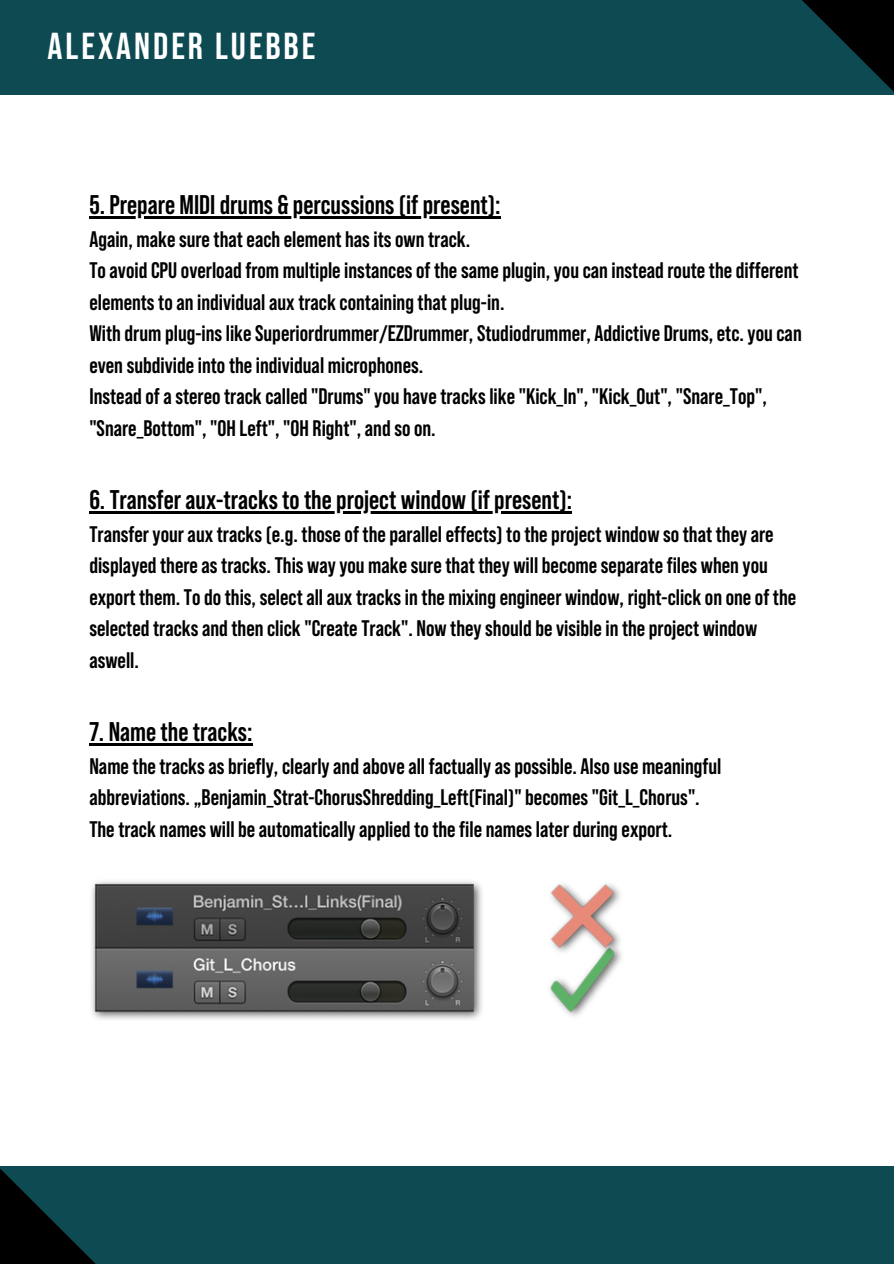
<style>
.page{position:relative;width:894px;height:1264px;background:#fff}
.page>*{position:absolute;margin:0;border:0;box-sizing:border-box;transform-origin:0 0}
.t1{font:700 37.5px "Bebas Neue Pro";letter-spacing:.08em;color:#fff}
.t2{font:700 27px "Bebas Neue Pro";color:#000}
.t3{font:700 22.5px/31.5px "Bebas Neue Pro";color:#000}
</style>
<div class="page">
<div style="left:0;top:1166px;width:893px;height:97px;background:#0e4a52"></div>
<div style="left:0;top:0;width:893px;height:95px;background:#0e4a52"></div>
<svg style="left:802px;top:0;width:91px;height:91px"></svg>
<svg style="left:0;top:1168px;width:95px;height:95px"></svg>
<hr style="left:89px;top:216px;width:411px;height:3px;background:#000">
<hr style="left:89px;top:511px;width:21px;height:2px;background:#000">
<hr style="left:110px;top:511px;width:462px;height:2px;background:#000">
<hr style="left:89px;top:743px;width:20px;height:2px;background:#000">
<hr style="left:109px;top:743px;width:143px;height:2px;background:#000">
<img style="left:91px;top:881px;width:531px;height:139px">
<p class="t1" style="left:48px;top:22px;width:269px">ALEXANDER LUEBBE</p>
<p class="t2" style="left:89px;top:187px;width:412px">5. Prepare MIDI drums &amp; percussions (if present):</p>
<h1 class="t3" style="left:89px;top:222px;width:382px">Again, make sure that each element has its own track.</h1>
<p class="t3" style="left:89px;top:253px;width:710px">To avoid CPU overload from multiple instances of the same plugin, you can instead route the different elements to an individual aux track containing that plug-in.</p>
<p class="t3" style="left:89px;top:316px;width:713px">With drum plug-ins like Superiordrummer/EZDrummer, Studiodrummer, Addictive Drums, etc. you can even subdivide into the individual microphones.</p>
<p class="t3" style="left:89px;top:379px;width:679px">Instead of a stereo track called "Drums" you have tracks like "Kick_In", "Kick_Out", "Snare_Top", "Snare_Bottom", "OH Left", "OH Right", and so on.</p>
<p class="t2" style="left:89px;top:482px;width:484px">6. Transfer aux-tracks to the project window (if present):</p>
<p class="t3" style="left:89px;top:517px;width:685px">Transfer your aux tracks (e.g. those of the parallel effects) to the project window so that they are</p>
<p class="t3" style="left:89px;top:548px;width:708px">displayed there as tracks. This way you make sure that they will become separate files when you export them. To do this, select all aux tracks in the mixing engineer window, right-click on one of the selected tracks and then click "Create Track". Now they should be visible in the project window aswell.</p>
<p class="t2" style="left:89px;top:714px;width:165px">7. Name the tracks:</p>
<p class="t3" style="left:89px;top:748px;width:633px">Name the tracks as briefly, clearly and above all factually as possible. Also use meaningful</p>
<p class="t3" style="left:89px;top:780px;width:611px">abbreviations. „Benjamin_Strat-ChorusShredding_Left(Final)" becomes "Git_L_Chorus".<br>The track names will be automatically applied to the file names later during export.</p>
</div>
